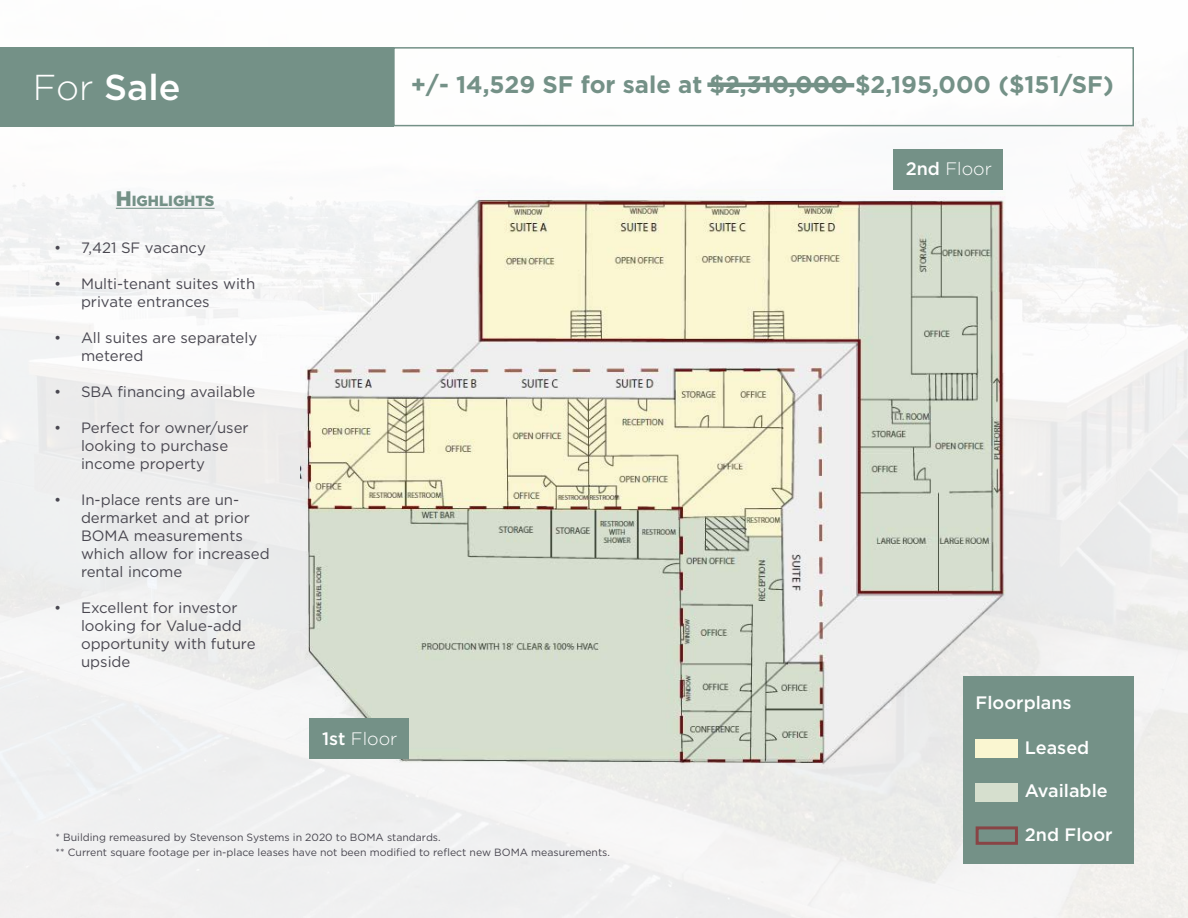
<style>
.page{position:relative;width:1188px;height:918px;background:#fff}
.page>*{position:absolute;margin:0;border:0;box-sizing:border-box;transform-origin:0 0}
.t1{font:500 36px "Gotham";color:#fff}
.t2{font:700 24px "Gotham";color:#749187}
.t3{font:500 18px "Gotham";color:#fff}
.t4{font:300 18px "Gotham";color:#fff}
.t5{font:15px/18px "Gotham";color:#494750}
.t6{font:900 14.7px "Gotham";color:#749187}
.t7{font:10.5px/15px "Gotham";color:#494750}
.s1{font-weight:300}
.s2{font-size:21px}
.s3{font-weight:500}
</style>
<div class="page">
<img style="left:300px;top:189px;width:705px;height:593px">
<div style="left:0;top:47px;width:393px;height:79px;background:#749187"></div>
<div style="left:894px;top:149px;width:109px;height:40px;background:#749187"></div>
<div style="left:310px;top:718px;width:99px;height:41px;background:#749187"></div>
<div style="left:963px;top:676px;width:171px;height:188px;background:#749187"></div>
<div style="left:976px;top:740px;width:42px;height:18px;background:#faf6d1"></div>
<div style="left:976px;top:783px;width:42px;height:18px;background:#d6dfce"></div>
<div style="left:976px;top:826px;width:42px;height:19px;border:3px solid #884445"></div>
<div style="left:393px;top:47px;width:741px;height:79px;border:2px solid #749187"></div>
<svg style="left:707px;top:82px;width:148px;height:6px"></svg>
<hr style="left:116px;top:208px;width:99px;height:1px;background:#749187">
<h1 class="t1" style="left:33px;top:64px;width:149px"><span class="s1">For</span> Sale</h1>
<p class="t6" style="left:116px;top:191px;width:100px"><span class="s2">H</span>ighlights</p>
<p class="t5" style="left:54px;top:238px;width:153px">• 7,421 SF vacancy</p>
<p class="t5" style="left:81px;top:274px;width:176px;text-indent:-27px">• Multi-tenant suites with private entrances</p>
<p class="t5" style="left:81px;top:328px;width:178px;text-indent:-27px">• All suites are separately metered</p>
<p class="t5" style="left:54px;top:382px;width:203px">• SBA financing available</p>
<p class="t5" style="left:81px;top:418px;width:169px;text-indent:-27px">• Perfect for owner/user looking to purchase income property</p>
<p class="t5" style="left:81px;top:490px;width:190px;text-indent:-27px">• In-place rents are un&shy;dermarket and at prior<br>BOMA measurements which allow for increased rental income</p>
<p class="t5" style="left:81px;top:598px;width:176px;text-indent:-27px">• Excellent for investor looking for Value-add opportunity with future upside</p>
<h2 class="t2" style="left:411px;top:69px;width:704px">+/- 14,529 SF for sale at $2,310,000 $2,195,000 ($151/SF)</h2>
<p class="t4" style="left:906px;top:157px;width:88px"><span class="s3">2nd</span> Floor</p>
<p class="t4" style="left:322px;top:727px;width:77px"><span class="s3">1st</span> Floor</p>
<p class="t7" style="left:56px;top:829px;width:556px">* Building remeasured by Stevenson Systems in 2020 to BOMA standards.<br>** Current square footage per in-place leases have not been modified to reflect new BOMA measurements.</p>
<p class="t3" style="left:976px;top:691px;width:98px">Floorplans</p>
<p class="t3" style="left:1025px;top:736px;width:66px">Leased</p>
<p class="t3" style="left:1025px;top:779px;width:84px">Available</p>
<p class="t3" style="left:1025px;top:822px;width:89px">2nd Floor</p>
</div>
